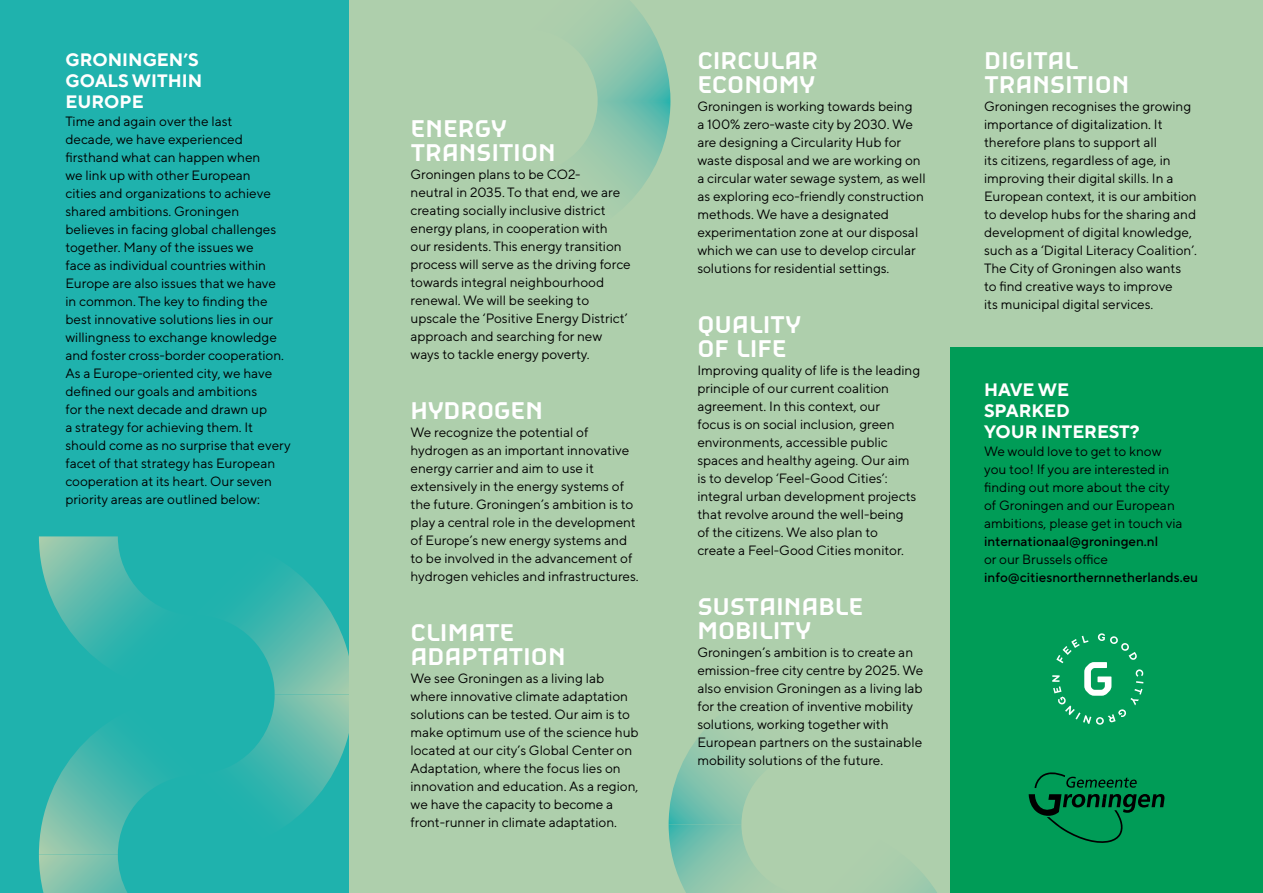
<style>
.page{position:relative;width:1263px;height:893px;background:#fff}
.page>*{position:absolute;margin:0;border:0;box-sizing:border-box;transform-origin:0 0}
.t1{font:24px/24px "Gronika";color:#fff}
.t2{font:700 18px/21px "TT Norms Pro";color:#fff}
.t3{font:13.5px/18px "TT Norms Pro";color:#000}
.t4{font:500 13.5px "TT Norms Pro";color:#000}
</style>
<div class="page">
<div style="left:0;top:0;width:349px;height:893px;background:#1fb2ad"></div>
<svg style="left:39px;top:536px;width:310px;height:357px"></svg>
<div style="left:349px;top:0;width:914px;height:893px;background:#aecfac"></div>
<svg style="left:579px;top:1px;width:91px;height:200px"></svg>
<svg style="left:669px;top:724px;width:268px;height:169px"></svg>
<div style="left:951px;top:348px;width:312px;height:545px;background:#009c57"></div>
<svg style="left:1052px;top:633px;width:91px;height:92px"></svg>
<svg style="left:1029px;top:772px;width:135px;height:71px"></svg>
<h2 class="t2" style="left:65px;top:49px;width:138px">GRONINGEN’S<br>GOALS WITHIN<br>EUROPE</h2>
<p class="t3" style="left:65px;top:112px;width:227px">Time and again over the last<br>decade, we have experienced firsthand what can happen when<br>we link up with other European<br>cities and organizations to achieve shared ambitions. Groningen believes in facing global challenges together. Many of the issues we<br>face as individual countries within Europe are also issues that we have<br>in common. The key to finding the best innovative solutions lies in our willingness to exchange knowledge and foster cross-border cooperation.<br>As a Europe-oriented city, we have defined our goals and ambitions<br>for the next decade and drawn up<br>a strategy for achieving them. It should come as no surprise that every facet of that strategy has European cooperation at its heart. Our seven priority areas are outlined below:</p>
<h1 class="t1" style="left:410px;top:115px;width:147px">ENERGY<br>TRANSITION</h1>
<p class="t3" style="left:410px;top:165px;width:222px">Groningen plans to be CO2-<br>neutral in 2035. To that end, we are creating socially inclusive district energy plans, in cooperation with our residents. This energy transition process will serve as the driving force towards integral neighbourhood renewal. We will be seeking to upscale the ‘Positive Energy District’ approach and searching for new ways to tackle energy poverty.</p>
<h1 class="t1" style="left:410px;top:397px;width:134px">HYDROGEN</h1>
<p class="t3" style="left:410px;top:423px;width:230px">We recognize the potential of hydrogen as an important innovative energy carrier and aim to use it extensively in the energy systems of the future. Groningen’s ambition is to play a central role in the development of Europe’s new energy systems and to be involved in the advancement of hydrogen vehicles and infrastructures.</p>
<h1 class="t1" style="left:410px;top:619px;width:157px">CLIMATE<br>ADAPTATION</h1>
<p class="t3" style="left:410px;top:669px;width:230px">We see Groningen as a living lab where innovative climate adaptation solutions can be tested. Our aim is to make optimum use of the science hub located at our city’s Global Center on Adaptation, where the focus lies on innovation and education. As a region, we have the capacity to become a front-runner in climate adaptation.</p>
<h1 class="t1" style="left:697px;top:47px;width:123px">CIRCULAR<br>ECONOMY</h1>
<p class="t3" style="left:697px;top:97px;width:230px">Groningen is working towards being<br>a 100% zero-waste city by 2030. We are designing a Circularity Hub for waste disposal and we are working on a circular water sewage system, as well as exploring eco-friendly construction methods. We have a designated experimentation zone at our disposal which we can use to develop circular solutions for residential settings.</p>
<h1 class="t1" style="left:697px;top:311px;width:106px">QUALITY<br>OF LIFE</h1>
<p class="t3" style="left:697px;top:361px;width:224px">Improving quality of life is the leading principle of our current coalition agreement. In this context, our<br>focus is on social inclusion, green environments, accessible public spaces and healthy ageing. Our aim is to develop ‘Feel-Good Cities’: integral urban development projects that revolve around the well-being<br>of the citizens. We also plan to<br>create a Feel-Good Cities monitor.</p>
<h1 class="t1" style="left:697px;top:593px;width:168px">SUSTAINABLE<br>MOBILITY</h1>
<p class="t3" style="left:697px;top:643px;width:227px">Groningen’s ambition is to create an emission-free city centre by 2025. We also envision Groningen as a living lab for the creation of inventive mobility solutions, working together with European partners on the sustainable mobility solutions of the future.</p>
<h1 class="t1" style="left:984px;top:47px;width:147px">DIGITAL<br>TRANSITION</h1>
<p class="t3" style="left:984px;top:97px;width:214px">Groningen recognises the growing importance of digitalization. It therefore plans to support all<br>its citizens, regardless of age, in improving their digital skills. In a European context, it is our ambition to develop hubs for the sharing and development of digital knowledge, such as a ‘Digital Literacy Coalition’.<br>The City of Groningen also wants to find creative ways to improve<br>its municipal digital services.</p>
<h2 class="t2" style="left:984px;top:378px;width:157px">HAVE WE<br>SPARKED<br>YOUR INTEREST?</h2>
<p class="t3" style="left:984px;top:441px;width:200px">We would love to get to know you too! If you are interested in finding out more about the city of Groningen and our European ambitions, please get in touch via</p>
<p class="t4" style="left:984px;top:532px;width:175px">internationaal@groningen.nl</p>
<p class="t3" style="left:984px;top:549px;width:125px">or our Brussels office</p>
<p class="t4" style="left:984px;top:568px;width:215px">info@citiesnorthernnetherlands.eu</p>
</div>
